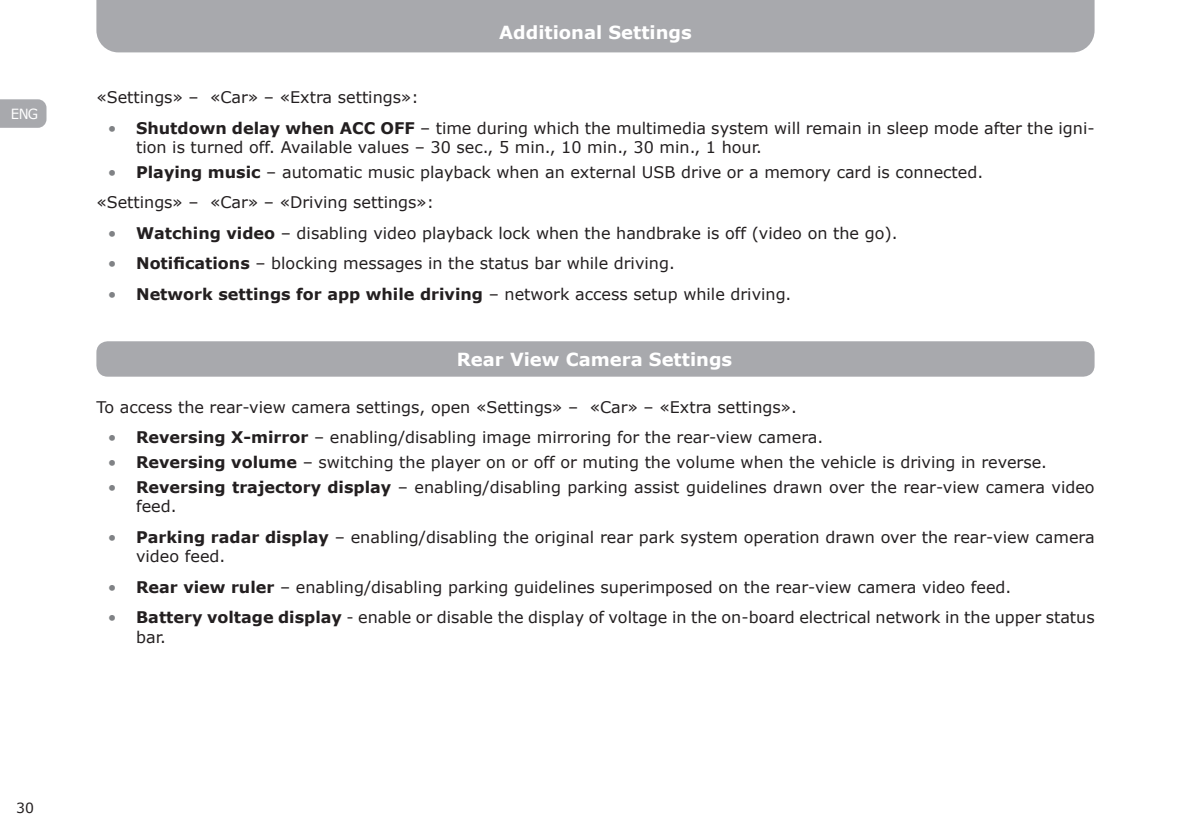
<style>
.page{position:relative;width:1191px;height:840px;background:#fff}
.page>*{position:absolute;margin:0;border:0;box-sizing:border-box;transform-origin:0 0}
.t1{font:700 18px "Verdana";color:#fff}
.t2{font:16px/19.2px "Verdana";color:#231f20}
.t3{font:700 16px "Verdana";color:#231f20}
.t4{font:14px "Verdana";color:#fff;scale:.95 1}
.t5{font:14px "Verdana";color:#231f20}
.s1{color:#808285}
.s2{font-weight:700}
.s3{font-weight:400;color:#808285}
.s4{font-weight:400}
</style>
<div class="page">
<div style="left:96px;top:0;width:998px;height:52px;background:#a8a9ad"></div>
<svg style="left:0;top:99px;width:46px;height:29px"></svg>
<div style="left:96px;top:341px;width:998px;height:35px;background:#a8a9ad;border-radius:11px"></div>
<p class="t4" style="left:11px;top:105px;width:30px">ENG</p>
<p class="t1" style="left:499px;top:21px;width:194px">Additional Settings</p>
<p class="t2" style="left:96px;top:87px;width:324px">«Settings» – «Car» – «Extra settings»:</p>
<p class="t2" style="left:136px;top:118px;width:960px;text-indent:-28px"><span class="s1">•</span> <span class="s2">Shutdown delay when ACC OFF</span> – time during which the multimedia system will remain in sleep mode after the igni&shy;tion is turned off. Available values – 30 sec., 5 min., 10 min., 30 min., 1 hour.</p>
<p class="t2" style="left:96px;top:156px;width:888px;line-height:30.6px;text-indent:11px"><span class="s1">•</span> <span class="s2">Playing music</span> – automatic music playback when an external USB drive or a memory card is connected. «Settings» – «Car» – «Driving settings»:</p>
<p class="t2" style="left:108px;top:223px;width:791px"><span class="s1">•</span> <span class="s2">Watching video</span> – disabling video playback lock when the handbrake is off (video on the go).</p>
<p class="t2" style="left:108px;top:253px;width:568px"><span class="s1">•</span> <span class="s2">Notifications</span> – blocking messages in the status bar while driving.</p>
<p class="t3" style="left:108px;top:284px;width:685px"><span class="s3">•</span> Network settings for app while driving <span class="s4">– network access setup while driving.</span></p>
<p class="t1" style="left:457px;top:347px;width:277px">Rear View Camera Settings</p>
<p class="t2" style="left:96px;top:396px;width:702px">To access the rear-view camera settings, open «Settings» – «Car» – «Extra settings».</p>
<p class="t2" style="left:108px;top:427px;width:717px"><span class="s1">•</span> <span class="s2">Reversing X-mirror</span> – enabling/disabling image mirroring for the rear-view camera.</p>
<p class="t2" style="left:108px;top:452px;width:941px"><span class="s1">•</span> <span class="s2">Reversing volume</span> – switching the player on or off or muting the volume when the vehicle is driving in reverse.</p>
<p class="t2" style="left:136px;top:477px;width:960px;text-indent:-28px"><span class="s1">•</span> <span class="s2">Reversing trajectory display</span> – enabling/disabling parking assist guidelines drawn over the rear-view camera video feed.</p>
<p class="t2" style="left:136px;top:526px;width:960px;text-indent:-28px"><span class="s1">•</span> <span class="s2">Parking radar display</span> – enabling/disabling the original rear park system operation drawn over the rear-view camera video feed.</p>
<p class="t2" style="left:108px;top:576px;width:905px"><span class="s1">•</span> <span class="s2">Rear view ruler</span> – enabling/disabling parking guidelines superimposed on the rear-view camera video feed.</p>
<p class="t2" style="left:136px;top:607px;width:960px;text-indent:-28px"><span class="s1">•</span> <span class="s2">Battery voltage display</span> - enable or disable the display of voltage in the on-board electrical network in the upper status bar.</p>
<p class="t5" style="left:16px;top:798px;width:19px">30</p>
</div>
